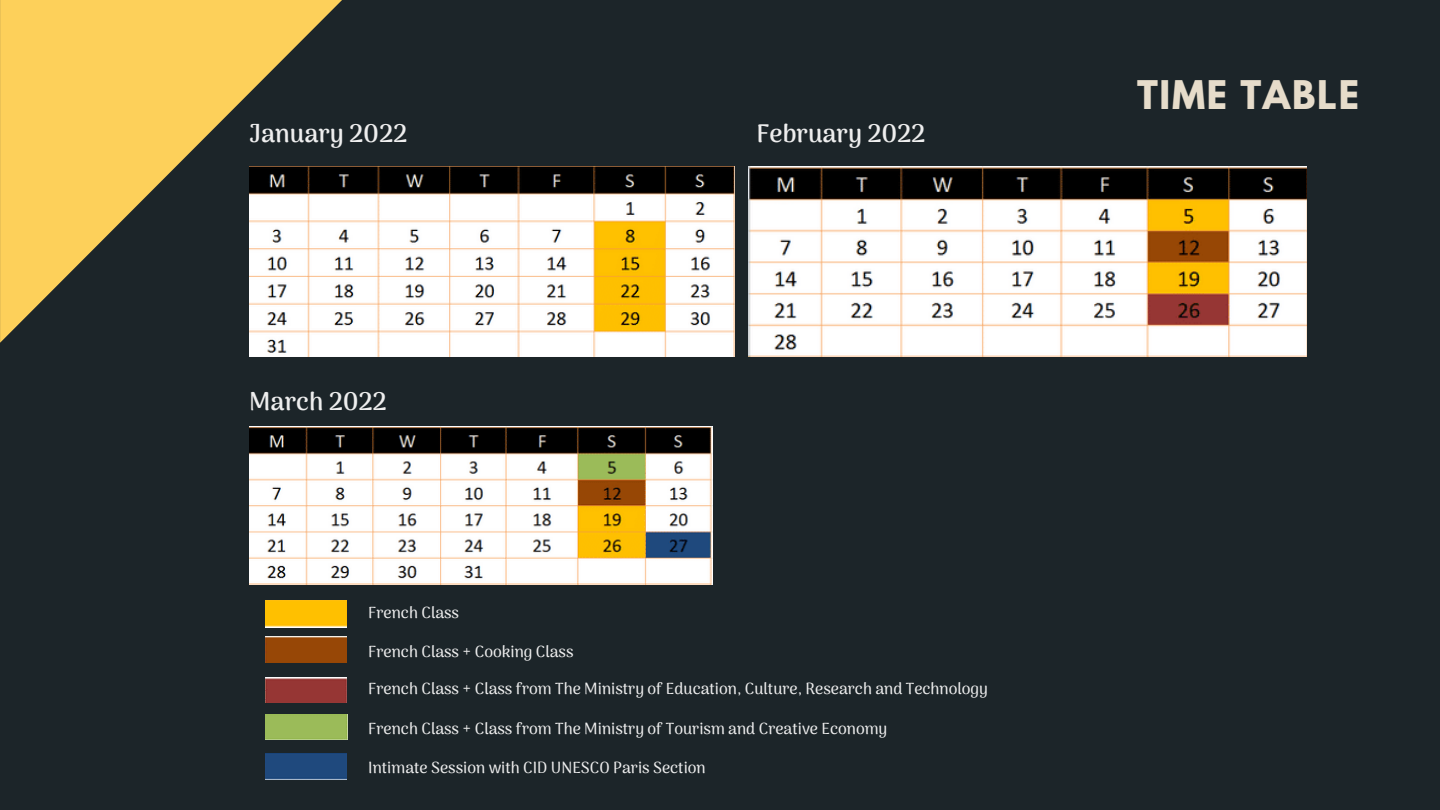
<style>
.page{position:relative;width:1440px;height:810px;background:#1c2529}
.page>*{position:absolute;margin:0;border:0;box-sizing:border-box;transform-origin:0 0}
.t1{font:700 35px "League Spartan";letter-spacing:.05em;color:#e6dcca}
.t2{font:700 25.2px "Arima Madurai";color:#eee}
.t3{font:500 15.9px "Arima Madurai";color:#eee}
</style>
<div class="page">
<svg style="left:0;top:0;width:342px;height:343px;fill:#fdd05a"></svg>
<img style="left:249px;top:166px;width:485px;height:190px">
<img style="left:749px;top:166px;width:558px;height:190px">
<img style="left:265px;top:601px;width:81px;height:27px">
<img style="left:265px;top:636px;width:81px;height:27px">
<img style="left:265px;top:677px;width:81px;height:26px">
<img style="left:249px;top:426px;width:464px;height:158px">
<img style="left:265px;top:714px;width:82px;height:26px">
<div style="left:265px;top:754px;width:81px;height:25px;background:#1f497d"></div>
<p class="t2" style="left:249px;top:119px;width:159px">January 2022</p>
<p class="t2" style="left:756px;top:119px;width:170px">February 2022</p>
<p class="t2" style="left:249px;top:387px;width:139px">March 2022</p>
<p class="t3" style="left:368px;top:603px;width:92px">French Class</p>
<p class="t3" style="left:368px;top:642px;width:207px">French Class + Cooking Class</p>
<p class="t3" style="left:368px;top:679px;width:621px">French Class + Class from The Ministry of Education, Culture, Research and Technology</p>
<p class="t3" style="left:368px;top:719px;width:521px">French Class + Class from The Ministry of Tourism and Creative Economy</p>
<p class="t3" style="left:368px;top:759px;width:339px">Intimate Session with CID UNESCO Paris Section</p>
<p class="t1" style="left:1137px;top:78px;width:223px">TIME TABLE</p>
</div>
